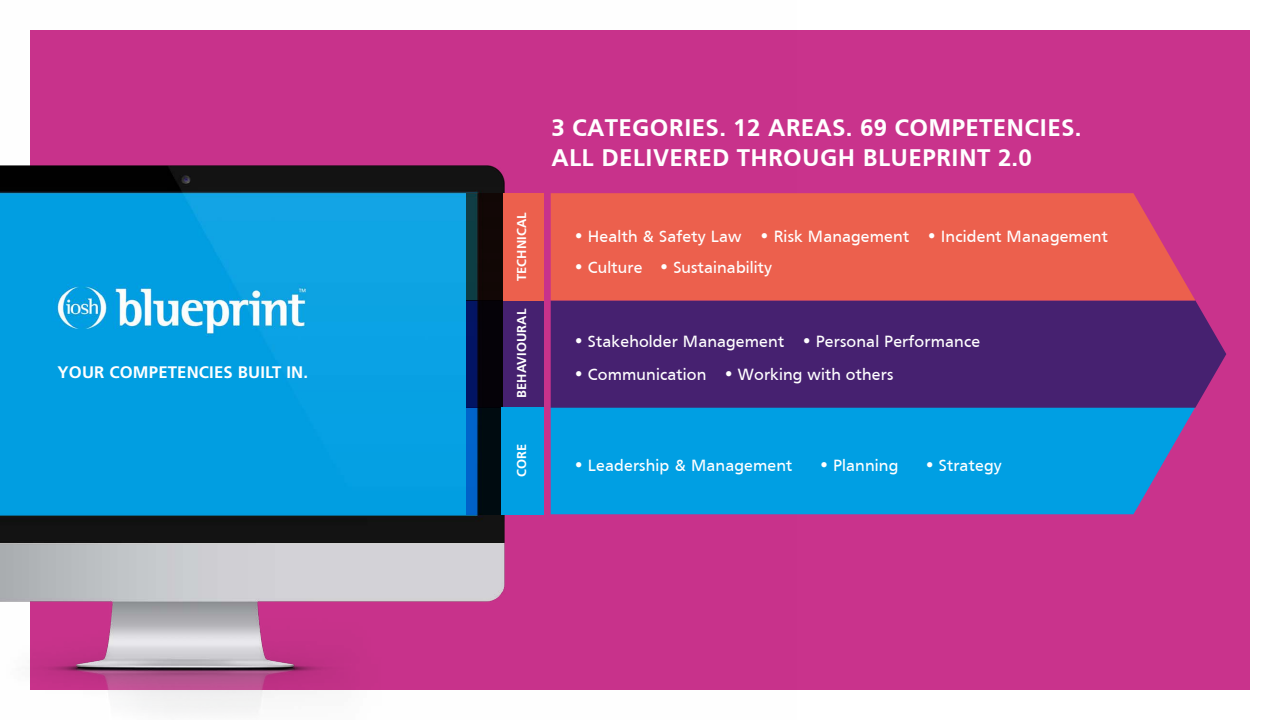
<style>
.page{position:relative;width:1280px;height:720px;background:#fff}
.page>*{position:absolute;margin:0;border:0;box-sizing:border-box;transform-origin:0 0}
.t1{font:700 25px/30px "Frutiger";letter-spacing:.01em;color:#fff}
.t2{font:16.8px "Frutiger";letter-spacing:.01em;color:#fff}
.t3{font:700 16.7px "Frutiger";letter-spacing:.01em;color:#fff}
.t4{font:700 12.9px "Frutiger";letter-spacing:.01em;color:#fff}
.s1{font-family:"Libre Baskerville"}
</style>
<div class="page">
<div style="left:30px;top:30px;width:1220px;height:660px;background:#c9338c"></div>
<img style="left:0;top:165px;width:796px;height:547px">
<svg style="left:466px;top:300px;width:78px;height:107px;background:#26154b"></svg>
<svg style="left:466px;top:407px;width:78px;height:107px;background:#00689d"></svg>
<svg style="left:466px;top:193px;width:78px;height:107px;background:#813d33"></svg>
<div style="left:551px;top:408px;width:644px;height:106px;background:#009fe3"></div>
<div style="left:551px;top:300px;width:675px;height:108px;background:#462170"></div>
<div style="left:551px;top:193px;width:644px;height:107px;background:#ec604d"></div>
<p class="t3" style="left:58px;top:362px;width:252px">YOUR COMPETENCIES BUILT IN.</p>
<p class="t4" style="left:514px;top:281px;width:70px;rotate:-90deg">TECHNICAL</p>
<p class="t4" style="left:514px;top:398px;width:91px;rotate:-90deg">BEHAVIOURAL</p>
<p class="t4" style="left:514px;top:477px;width:35px;rotate:-90deg">CORE</p>
<h1 class="t1" style="left:551px;top:112px;width:532px">3 CATEGORIES. 12 AREAS. 69 COMPETENCIES.<br>ALL DELIVERED THROUGH BLUEPRINT 2.0</h1>
<p class="t2" style="left:575px;top:226px;width:535px"><span class="s1">•</span> Health &amp; Safety Law <span class="s1">•</span> Risk Management <span class="s1">•</span> Incident Management</p>
<p class="t2" style="left:575px;top:258px;width:199px"><span class="s1">•</span> Culture <span class="s1">•</span> Sustainability</p>
<p class="t2" style="left:575px;top:332px;width:407px"><span class="s1">•</span> Stakeholder Management <span class="s1">•</span> Personal Performance</p>
<p class="t2" style="left:575px;top:365px;width:320px"><span class="s1">•</span> Communication <span class="s1">•</span> Working with others</p>
<p class="t2" style="left:575px;top:456px;width:219px"><span class="s1">•</span> Leadership &amp; Management</p>
<p class="t2" style="left:820px;top:456px;width:80px"><span class="s1">•</span> Planning</p>
<p class="t2" style="left:926px;top:456px;width:77px"><span class="s1">•</span> Strategy</p>
</div>
